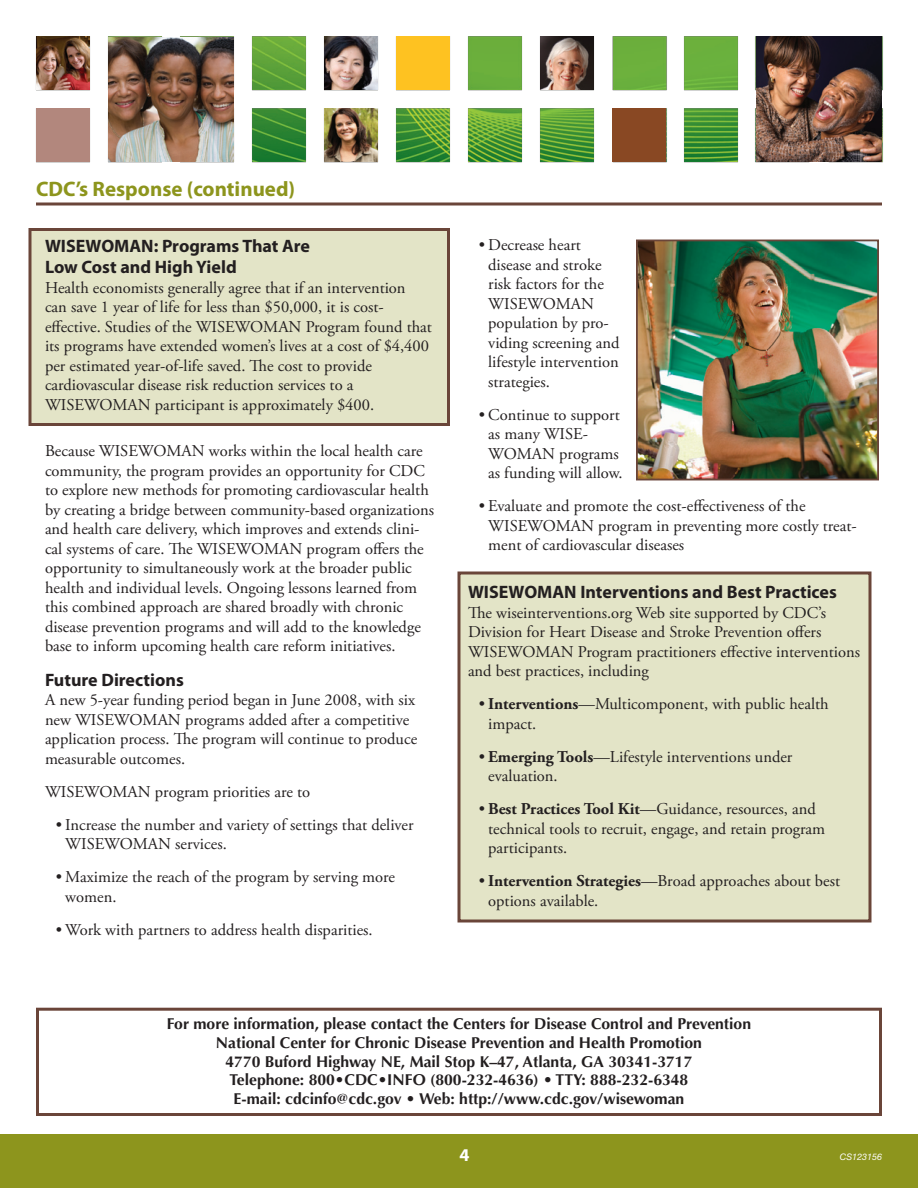
<style>
.page{position:relative;width:918px;height:1188px;background:#fff}
.page>*{position:absolute;margin:0;border:0;box-sizing:border-box;transform-origin:0 0}
.H1_Header{font:700 21px "Myriad Pro";color:#8d951d}
.H2_Header{font:700 18px/21px "Myriad Pro";color:#231f20}
.B1_Body_Copy{font:700 18px "Myriad Pro";color:#231f20}
.T1_Section_Title_Hea{font:700 18px "Myriad Pro";color:#fff}
.B1_Body_Copy-2{font:16.5px/19.5px "Adobe Garamond Pro";color:#231f20}
.Bullet_List{font:16.5px/19.5px "Adobe Garamond Pro";color:#231f20}
.H2_Header-2{font:16.5px/19.5px "Adobe Garamond Pro";color:#231f20}
.t1{font:700 15.75px "Optima LT Std";color:#231f20}
.t2{font:italic 9px "Helvetica Neue LT Std";color:#fff}
.s1{font-weight:700}
</style>
<div class="page">
<img style="left:28px;top:36px;width:855px;height:972px">
<div style="left:0;top:1134px;width:918px;height:54px;background:#8d951d"></div>
<div style="left:36px;top:1008px;width:846px;height:108px;border:3px solid #6a4539"></div>
<img style="left:324px;top:36px;width:54px;height:54px">
<div style="left:396px;top:36px;width:54px;height:54px;background:#fec221"></div>
<div style="left:612px;top:108px;width:54px;height:54px;background:#894823"></div>
<img style="left:108px;top:38px;width:126px;height:124px">
<img style="left:36px;top:36px;width:54px;height:54px">
<div style="left:36px;top:108px;width:54px;height:54px;background:#b2877d"></div>
<svg style="left:36px;top:202px;width:846px;height:4px;background:#8f736a"></svg>
<img style="left:324px;top:108px;width:54px;height:54px">
<img style="left:756px;top:36px;width:126px;height:126px">
<img style="left:540px;top:36px;width:54px;height:54px">
<img style="left:639px;top:243px;width:237px;height:234px">
<div style="left:636px;top:240px;width:243px;height:240px;border:2px solid #6a4539"></div>
<p class="H1_Header" style="left:36px;top:175px;width:261px">CDC’s Response (continued)</p>
<p class="H2_Header" style="left:45px;top:235px;width:267px">WISEWOMAN: Programs That Are<br>Low Cost and High Yield</p>
<p class="B1_Body_Copy-2" style="left:45px;top:278px;width:388px">Health economists generally agree that if an intervention<br>can save 1 year of life for less than $50,000, it is cost&shy;effective. Studies of the WISEWOMAN Program found that its programs have extended women’s lives at a cost of $4,400 per estimated year-of-life saved. The cost to provide cardiovascular disease risk reduction services to a WISEWOMAN participant is approximately $400.</p>
<p class="B1_Body_Copy-2" style="left:45px;top:442px;width:391px">Because WISEWOMAN works within the local health care community, the program provides an opportunity for CDC to explore new methods for promoting cardiovascular health by creating a bridge between community-based organizations and health care delivery, which improves and extends clini&shy;cal systems of care. The WISEWOMAN program offers the opportunity to simultaneously work at the broader public health and individual levels. Ongoing lessons learned from this combined approach are shared broadly with chronic disease prevention programs and will add to the knowledge base to inform upcoming health care reform initiatives.</p>
<p class="H2_Header" style="left:45px;top:668px;width:140px">Future Directions</p>
<p class="H2_Header-2" style="left:45px;top:691px;width:374px">A new 5-year funding period began in June 2008, with six new WISEWOMAN programs added after a competitive application process. The program will continue to produce measurable outcomes.</p>
<p class="B1_Body_Copy-2" style="left:45px;top:782px;width:267px">WISEWOMAN program priorities are to</p>
<p class="Bullet_List" style="left:65px;top:815px;width:350px;text-indent:-9px">• Increase the number and variety of settings that deliver<br>WISEWOMAN services.</p>
<p class="Bullet_List" style="left:65px;top:868px;width:331px;text-indent:-9px">• Maximize the reach of the program by serving more women.</p>
<p class="Bullet_List" style="left:56px;top:920px;width:318px">• Work with partners to address health disparities.</p>
<p class="Bullet_List" style="left:488px;top:236px;width:133px;text-indent:-9px">• Decrease heart disease and stroke risk factors for the<br>WISEWOMAN population by pro&shy;viding screening and lifestyle intervention strategies.</p>
<p class="Bullet_List" style="left:488px;top:406px;width:136px;text-indent:-9px">• Continue to support as many WISE-<br>WOMAN programs as funding will allow.</p>
<p class="Bullet_List" style="left:488px;top:497px;width:370px;text-indent:-9px">• Evaluate and promote the cost-effectiveness of the<br>WISEWOMAN program in preventing more costly treat&shy;ment of cardiovascular diseases</p>
<p class="B1_Body_Copy" style="left:468px;top:581px;width:370px">WISEWOMAN Interventions and Best Practices</p>
<p class="B1_Body_Copy-2" style="left:468px;top:604px;width:394px">The wiseinterventions.org Web site supported by CDC’s Division for Heart Disease and Stroke Prevention offers WISEWOMAN Program practitioners effective interventions and best practices, including</p>
<p class="Bullet_List" style="left:488px;top:695px;width:342px;text-indent:-9px">• <span class="s1">Interventions</span>—Multicomponent, with public health impact.</p>
<p class="Bullet_List" style="left:488px;top:748px;width:306px;text-indent:-9px">• <span class="s1">Emerging Tools</span>—Lifestyle interventions under evaluation.</p>
<p class="Bullet_List" style="left:488px;top:800px;width:339px;text-indent:-9px">• <span class="s1">Best Practices Tool Kit</span>—Guidance, resources, and technical tools to recruit, engage, and retain program participants.</p>
<p class="Bullet_List" style="left:488px;top:872px;width:353px;text-indent:-9px">• <span class="s1">Intervention Strategies</span>—Broad approaches about best options available.</p>
<p class="t1" style="left:167px;top:1015px;width:586px">For more information, please contact the Centers for Disease Control and Prevention</p>
<p class="t1" style="left:216px;top:1033px;width:488px">National Center for Chronic Disease Prevention and Health Promotion</p>
<p class="t1" style="left:226px;top:1052px;width:468px">4770 Buford Highway NE, Mail Stop K–47, Atlanta, GA 30341-3717</p>
<p class="t1" style="left:230px;top:1071px;width:460px">Telephone: 800•CDC•INFO (800-232-4636) • TTY: 888-232-6348</p>
<p class="t1" style="left:234px;top:1090px;width:452px">E-mail: cdcinfo@cdc.gov • Web: http://www.cdc.gov/wisewoman</p>
<p class="T1_Section_Title_Hea" style="left:460px;top:1143px;width:11px">4</p>
<p class="t2" style="left:840px;top:1152px;width:44px">CS123156</p>
</div>
